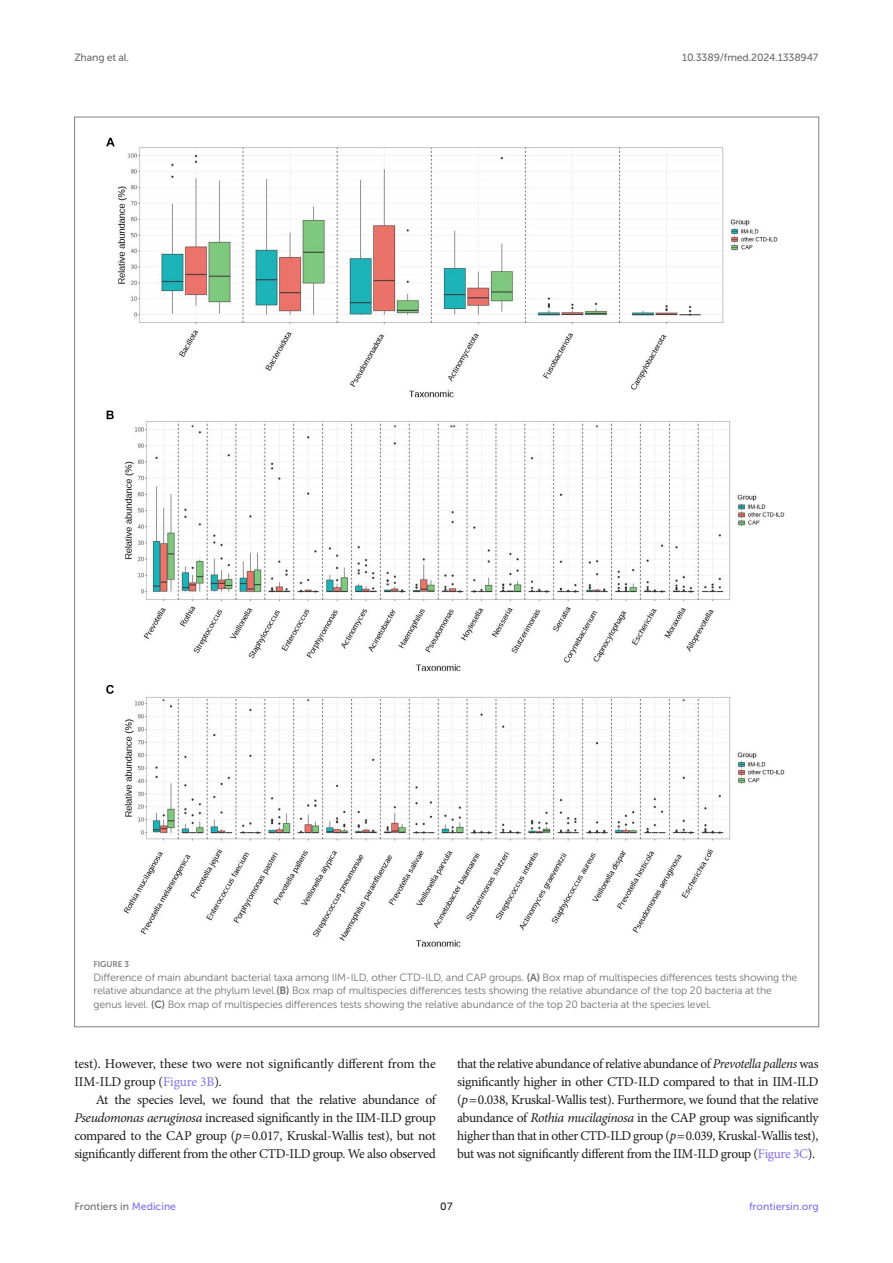
<style>
.page{position:relative;width:893px;height:1263px;background:#fff}
.page>*{position:absolute;margin:0;border:0;box-sizing:border-box;transform-origin:0 0}
.TEXT{font:13.5px/18px "Minion Pro";letter-spacing:-.025em;color:#1b1c1b;text-align:justify}
.TEXT_FLUSH{font:13.5px/18px "Minion Pro";letter-spacing:-.005em;color:#1b1c1b}
.FIG_LEG{font:10.5px/13.5px "Museo Sans 300";letter-spacing:-.01em;color:#706f70}
.t1{font:10.5px "Museo Sans 500";letter-spacing:-.015em;color:#706f70}
.t2{font:10.5px "Museo Sans 500";color:#856df0}
.t3{font:10.5px "Museo Sans 500";color:#1b1c1b}
.FIG_HD{font:8.25px "Museo Sans 700";letter-spacing:-.01em;color:#7e7f7f}
.s1{font-family:"Museo Sans 700"}
.s2{color:#856df0}
.s3{font-style:italic}
</style>
<div class="page">
<img style="left:106px;top:137px;width:679px;height:810px">
<p class="t1" style="left:74px;top:51px;width:56px">Zhang et al.</p>
<p class="t1" style="left:682px;top:51px;width:138px">10.3389/fmed.2024.1338947</p>
<p class="FIG_HD" style="left:94px;top:960px;width:37px">FIGURE 3</p>
<p class="FIG_LEG" style="left:94px;top:970px;width:705px">Difference of main abundant bacterial taxa among IIM-ILD, other CTD-ILD, and CAP groups. <span class="s1">(A)</span> Box map of multispecies differences tests showing the relative abundance at the phylum level.<span class="s1">(B)</span> Box map of multispecies differences tests showing the relative abundance of the top 20 bacteria at the genus level. <span class="s1">(C)</span> Box map of multispecies differences tests showing the relative abundance of the top 20 bacteria at the species level.</p>
<p class="TEXT_FLUSH" style="left:74px;top:1055px;width:363px">test). However, these two were not significantly different from the<br>IIM-ILD group (<span class="s2">Figure 3B</span>).</p>
<p class="TEXT" style="left:74px;top:1091px;width:363px;text-indent:21px">At the species level, we found that the relative abundance of <span class="s3">Pseudomonas aeruginosa</span> increased significantly in the IIM-ILD group compared to the CAP group (<span class="s3">p</span>=0.017, Kruskal-Wallis test), but not significantly different from the other CTD-ILD group. We also observed</p>
<p class="TEXT" style="left:457px;top:1055px;width:363px">that the relative abundance of relative abundance of <span class="s3">Prevotella pallens</span> was significantly higher in other CTD-ILD compared to that in IIM-ILD (<span class="s3">p</span>=0.038, Kruskal-Wallis test). Furthermore, we found that the relative abundance of <span class="s3">Rothia mucilaginosa</span> in the CAP group was significantly higher than that in other CTD-ILD group (<span class="s3">p</span>=0.039, Kruskal-Wallis test), but was not significantly different from the IIM-ILD group (<span class="s2">Figure 3C</span>).</p>
<p class="t1" style="left:74px;top:1200px;width:103px">Frontiers in <span class="s2">Medicine</span></p>
<p class="t3" style="left:440px;top:1200px;width:14px">07</p>
<p class="t2" style="left:749px;top:1200px;width:71px">frontiersin.org</p>
</div>
